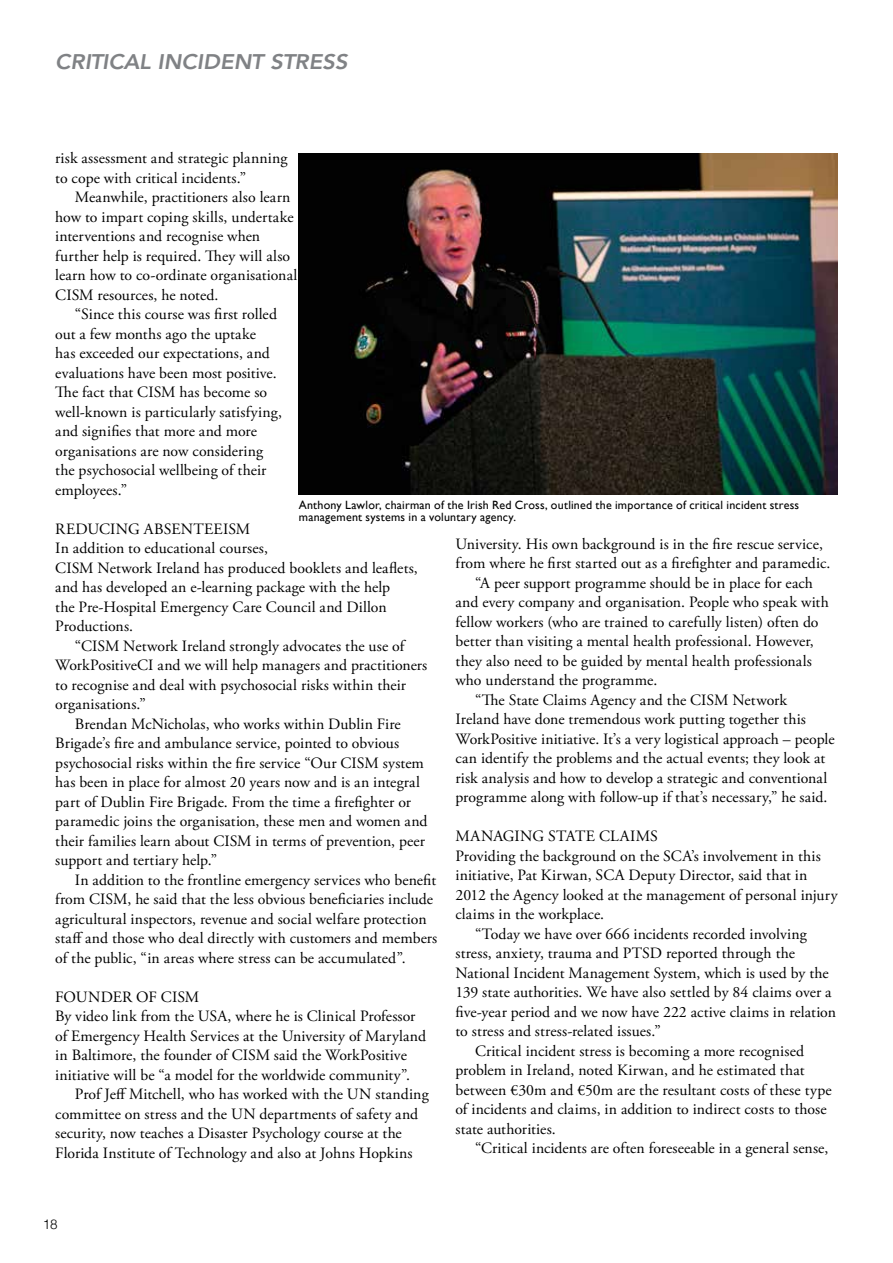
<style>
.page{position:relative;width:893px;height:1263px;background:#fff}
.page>*{position:absolute;margin:0;border:0;box-sizing:border-box;transform-origin:0 0}
.t1{font:italic 800 21px "Avenir";letter-spacing:-.005em;color:#808285;scale:1.06 1}
.t2{font:15.75px/19.5px "Adobe Garamond Pro";letter-spacing:.005em;color:#000}
.t3{font:300 13.5px "Helvetica";color:#000}
.t4{font:12px/12px "Gill Sans";letter-spacing:.015em;color:#000}
</style>
<div class="page">
<img style="left:299px;top:153px;width:539px;height:342px">
<h1 class="t1" style="left:55px;top:49px;width:277px">CRITICAL INCIDENT STRESS</h1>
<p class="t2" style="left:55px;top:149px;width:234px">risk assessment and strategic planning to cope with critical incidents.”</p>
<p class="t2" style="left:55px;top:188px;width:244px;text-indent:20px">Meanwhile, practitioners also learn how to impart coping skills, undertake interventions and recognise when further help is required. They will also learn how to co-ordinate organisational CISM resources, he noted.</p>
<p class="t2" style="left:55px;top:305px;width:228px;text-indent:20px">“Since this course was first rolled out a few months ago the uptake<br>has exceeded our expectations, and evaluations have been most positive.<br>The fact that CISM has become so well-known is particularly satisfying, and signifies that more and more organisations are now considering the psychosocial wellbeing of their employees.”</p>
<p class="t2" style="left:55px;top:519px;width:364px">REDUCING ABSENTEEISM<br>In addition to educational courses,<br>CISM Network Ireland has produced booklets and leaflets, and has developed an e-learning package with the help<br>the Pre-Hospital Emergency Care Council and Dillon Productions.</p>
<p class="t2" style="left:75px;top:636px;width:331px">“CISM Network Ireland strongly advocates the use of</p>
<p class="t2" style="left:55px;top:656px;width:374px">WorkPositiveCI and we will help managers and practitioners</p>
<p class="t2" style="left:55px;top:675px;width:352px">to recognise and deal with psychosocial risks within their</p>
<p class="t2" style="left:55px;top:695px;width:92px">organisations.”</p>
<p class="t2" style="left:75px;top:714px;width:327px">Brendan McNicholas, who works within Dublin Fire</p>
<p class="t2" style="left:55px;top:734px;width:345px">Brigade’s fire and ambulance service, pointed to obvious</p>
<p class="t2" style="left:55px;top:753px;width:370px">psychosocial risks within the fire service “Our CISM system</p>
<p class="t2" style="left:55px;top:773px;width:366px">has been in place for almost 20 years now and is an integral</p>
<p class="t2" style="left:55px;top:792px;width:357px">part of Dublin Fire Brigade. From the time a firefighter or</p>
<p class="t2" style="left:55px;top:812px;width:374px">paramedic joins the organisation, these men and women and</p>
<p class="t2" style="left:55px;top:831px;width:371px">their families learn about CISM in terms of prevention, peer</p>
<p class="t2" style="left:55px;top:851px;width:164px">support and tertiary help.”</p>
<p class="t2" style="left:75px;top:870px;width:363px">In addition to the frontline emergency services who benefit</p>
<p class="t2" style="left:55px;top:890px;width:379px">from CISM, he said that the less obvious beneficiaries include</p>
<p class="t2" style="left:55px;top:909px;width:373px">agricultural inspectors, revenue and social welfare protection</p>
<p class="t2" style="left:55px;top:929px;width:384px">staff and those who deal directly with customers and members</p>
<p class="t2" style="left:55px;top:948px;width:352px">of the public, “in areas where stress can be accumulated”.</p>
<p class="t2" style="left:55px;top:987px;width:372px">FOUNDER OF CISM<br>By video link from the USA, where he is Clinical Professor of Emergency Health Services at the University of Maryland in Baltimore, the founder of CISM said the WorkPositive initiative will be “a model for the worldwide community”.</p>
<p class="t2" style="left:55px;top:1085px;width:375px;text-indent:20px">Prof Jeff Mitchell, who has worked with the UN standing committee on stress and the UN departments of safety and security, now teaches a Disaster Psychology course at the Florida Institute of Technology and also at Johns Hopkins</p>
<p class="t4" style="left:299px;top:498px;width:502px">Anthony Lawlor, chairman of the Irish Red Cross, outlined the importance of critical incident stress management systems in a voluntary agency.</p>
<p class="t2" style="left:455px;top:534px;width:369px">University. His own background is in the fire rescue service,</p>
<p class="t2" style="left:455px;top:554px;width:377px">from where he first started out as a firefighter and paramedic.</p>
<p class="t2" style="left:475px;top:573px;width:339px">“A peer support programme should be in place for each</p>
<p class="t2" style="left:455px;top:593px;width:375px">and every company and organisation. People who speak with</p>
<p class="t2" style="left:455px;top:612px;width:365px">fellow workers (who are trained to carefully listen) often do</p>
<p class="t2" style="left:455px;top:632px;width:360px">better than visiting a mental health professional. However,</p>
<p class="t2" style="left:455px;top:651px;width:358px">they also need to be guided by mental health professionals</p>
<p class="t2" style="left:455px;top:671px;width:203px">who understand the programme.</p>
<p class="t2" style="left:475px;top:690px;width:313px">“The State Claims Agency and the CISM Network</p>
<p class="t2" style="left:455px;top:710px;width:352px">Ireland have done tremendous work putting together this</p>
<p class="t2" style="left:455px;top:729px;width:381px">WorkPositive initiative. It’s a very logistical approach – people</p>
<p class="t2" style="left:455px;top:749px;width:371px">can identify the problems and the actual events; they look at</p>
<p class="t2" style="left:455px;top:768px;width:373px">risk analysis and how to develop a strategic and conventional</p>
<p class="t2" style="left:455px;top:788px;width:374px">programme along with follow-up if that’s necessary,” he said.</p>
<p class="t2" style="left:455px;top:827px;width:204px">MANAGING STATE CLAIMS</p>
<p class="t2" style="left:455px;top:846px;width:367px">Providing the background on the SCA’s involvement in this</p>
<p class="t2" style="left:455px;top:866px;width:353px">initiative, Pat Kirwan, SCA Deputy Director, said that in</p>
<p class="t2" style="left:455px;top:885px;width:384px">2012 the Agency looked at the management of personal injury</p>
<p class="t2" style="left:455px;top:905px;width:150px">claims in the workplace.</p>
<p class="t2" style="left:475px;top:924px;width:333px">“Today we have over 666 incidents recorded involving</p>
<p class="t2" style="left:455px;top:944px;width:341px">stress, anxiety, trauma and PTSD reported through the</p>
<p class="t2" style="left:455px;top:963px;width:375px">National Incident Management System, which is used by the</p>
<p class="t2" style="left:455px;top:983px;width:378px">139 state authorities. We have also settled by 84 claims over a</p>
<p class="t2" style="left:455px;top:1002px;width:382px">five-year period and we now have 222 active claims in relation</p>
<p class="t2" style="left:455px;top:1022px;width:207px">to stress and stress-related issues.”</p>
<p class="t2" style="left:475px;top:1041px;width:330px">Critical incident stress is becoming a more recognised</p>
<p class="t2" style="left:455px;top:1061px;width:351px">problem in Ireland, noted Kirwan, and he estimated that</p>
<p class="t2" style="left:455px;top:1080px;width:378px">between €30m and €50m are the resultant costs of these type</p>
<p class="t2" style="left:455px;top:1100px;width:373px">of incidents and claims, in addition to indirect costs to those</p>
<p class="t2" style="left:455px;top:1119px;width:102px">state authorities.</p>
<p class="t2" style="left:475px;top:1139px;width:355px">“Critical incidents are often foreseeable in a general sense,</p>
<p class="t3" style="left:43px;top:1213px;width:17px">18</p>
</div>
